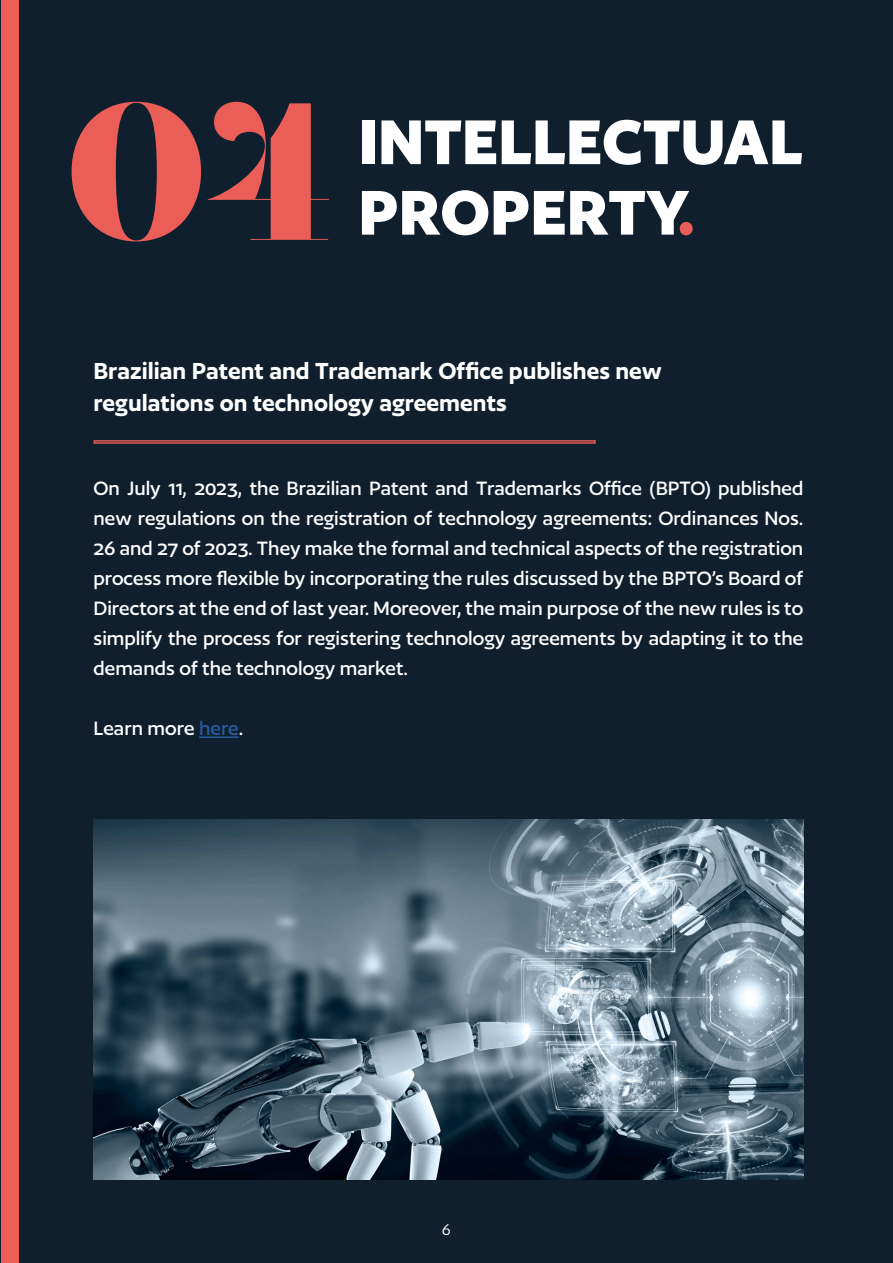
<style>
.page{position:relative;width:893px;height:1263px;background:#fff}
.page>*{position:absolute;margin:0;border:0;box-sizing:border-box;transform-origin:0 0}
.t1{font:195px "Lust Display Didone";color:#eb5e57}
.t2{font:700 73.5px/70.5px "Author";color:#fff}
.t3{font:600 27px/32.4px "Author";color:#fff}
.t4{font:700 22.5px/30px "Author Variable";color:#fff;text-align:justify}
.t5{font:18px "Author";color:#000}
.s1{color:#eb5e57}
.s2{color:#265b9b}
.s3{color:#fff}
</style>
<div class="page">
<div style="left:0;top:0;width:893px;height:1262px;background:#0f1f2e"></div>
<hr style="left:199px;top:736px;width:40px;height:2px;background:#265b9b">
<div style="left:94px;top:440px;width:502px;height:4px;border:2px solid #de5d55"></div>
<img style="left:94px;top:820px;width:709px;height:359px">
<div style="left:1px;top:0;width:17px;height:1263px;background:#eb5e57"></div>
<h1 class="t1" style="left:66px;top:48px;width:266px">04</h1>
<h2 class="t2" style="left:358px;top:106px;width:446px">INTELLECTUAL<br>PROPERTY<span class="s1">.</span></h2>
<p class="t3" style="left:94px;top:354px;width:570px">Brazilian Patent and Trademark Office publishes new regulations on technology agreements</p>
<p class="t4" style="left:94px;top:473px;width:711px">On July 11, 2023, the Brazilian Patent and Trademarks Office (BPTO) published new regulations on the registration of technology agreements: Ordinances Nos.<br>26 and 27 of 2023. They make the formal and technical aspects of the registration process more flexible by incorporating the rules discussed by the BPTO’s Board of Directors at the end of last year. Moreover, the main purpose of the new rules is to simplify the process for registering technology agreements by adapting it to the demands of the technology market.</p>
<p class="t4" style="left:94px;top:713px;width:151px">Learn more <span class="s2">here</span>.</p>
<p class="t5" style="left:433px;top:1221px;width:19px">6<span class="s3">6</span></p>
</div>
